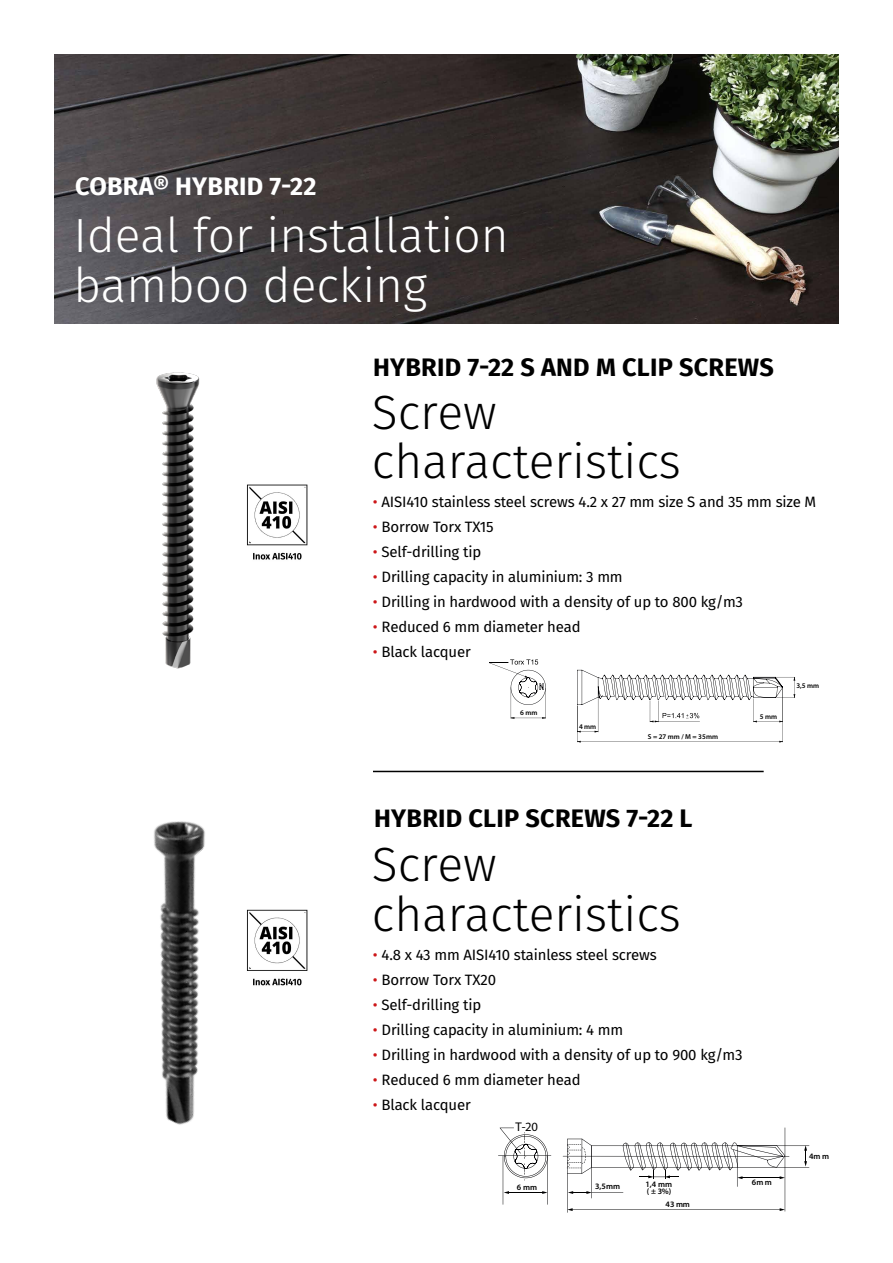
<style>
.page{position:relative;width:893px;height:1263px;background:#fff}
.page>*{position:absolute;margin:0;border:0;box-sizing:border-box;transform-origin:0 0}
.t1{font:300 48px/49.5px "Fira Sans";color:#000}
.t2{font:300 48px "Fira Sans";color:#fff}
.t3{font:700 25.2px "Fira Sans";letter-spacing:.01em;color:#000}
.t4{font:700 25.2px "Fira Sans";letter-spacing:.01em;color:#fff}
.t5{font:15px "Fira Sans";letter-spacing:-.01em;color:#000}
.t6{font:12.6px "Myriad Pro";color:#000}
.t7{font:600 8.25px/7.8px "Myriad Pro";color:#000}
.t8{font:600 7.05px "Myriad Pro";color:#000}
.s1{color:#cd1719}
</style>
<div class="page">
<img style="left:156px;top:372px;width:44px;height:297px">
<img style="left:154px;top:821px;width:51px;height:304px">
<img style="left:247px;top:484px;width:61px;height:76px">
<img style="left:247px;top:909px;width:61px;height:77px">
<hr style="left:373px;top:771px;width:391px;height:1px;background:#000">
<img style="left:54px;top:54px;width:785px;height:270px">
<svg style="left:489px;top:659px;width:306px;height:83px"></svg>
<svg style="left:498px;top:1128px;width:53px;height:77px"></svg>
<svg style="left:563px;top:1127px;width:246px;height:86px"></svg>
<p class="t4" style="left:75px;top:165px;width:243px">COBRA® HYBRID 7-22</p>
<p class="t2" style="left:74px;top:201px;width:437px">Ideal for installation</p>
<p class="t2" style="left:74px;top:251px;width:355px">bamboo decking</p>
<p class="t3" style="left:373px;top:345px;width:402px">HYBRID 7-22 S AND M CLIP SCREWS</p>
<p class="t1" style="left:372px;top:387px;width:310px">Screw characteristics</p>
<p class="t5" style="left:373px;top:491px;width:445px"><span class="s1">•</span> AISI410 stainless steel screws 4.2 x 27 mm size S and 35 mm size M</p>
<p class="t5" style="left:373px;top:516px;width:122px"><span class="s1">•</span> Borrow Torx TX15</p>
<p class="t5" style="left:373px;top:541px;width:110px"><span class="s1">•</span> Self-drilling tip</p>
<p class="t5" style="left:373px;top:566px;width:251px"><span class="s1">•</span> Drilling capacity in aluminium: 3 mm</p>
<p class="t5" style="left:373px;top:591px;width:372px"><span class="s1">•</span> Drilling in hardwood with a density of up to 800 kg/m3</p>
<p class="t5" style="left:373px;top:616px;width:209px"><span class="s1">•</span> Reduced 6 mm diameter head</p>
<p class="t5" style="left:373px;top:641px;width:99px"><span class="s1">•</span> Black lacquer</p>
<p class="t8" style="left:520px;top:708px;width:19px">6 mm</p>
<p class="t8" style="left:579px;top:722px;width:19px">4 mm</p>
<p class="t8" style="left:648px;top:732px;width:72px">S = 27 mm / M = 35 mm</p>
<p class="t8" style="left:760px;top:712px;width:19px">5 mm</p>
<p class="t8" style="left:796px;top:682px;width:24px">3,5 mm</p>
<p class="t3" style="left:374px;top:797px;width:320px">HYBRID CLIP SCREWS 7-22 L</p>
<p class="t1" style="left:372px;top:839px;width:310px">Screw characteristics</p>
<p class="t5" style="left:373px;top:943px;width:285px"><span class="s1">•</span> 4.8 x 43 mm AISI410 stainless steel screws</p>
<p class="t5" style="left:373px;top:968px;width:125px"><span class="s1">•</span> Borrow Torx TX20</p>
<p class="t5" style="left:373px;top:993px;width:110px"><span class="s1">•</span> Self-drilling tip</p>
<p class="t5" style="left:373px;top:1018px;width:252px"><span class="s1">•</span> Drilling capacity in aluminium: 4 mm</p>
<p class="t5" style="left:373px;top:1043px;width:371px"><span class="s1">•</span> Drilling in hardwood with a density of up to 900 kg/m3</p>
<p class="t5" style="left:373px;top:1068px;width:209px"><span class="s1">•</span> Reduced 6 mm diameter head</p>
<p class="t5" style="left:373px;top:1093px;width:99px"><span class="s1">•</span> Black lacquer</p>
<p class="t6" style="left:515px;top:1119px;width:24px">T-20</p>
<p class="t7" style="left:517px;top:1183px;width:22px">6 mm</p>
<p class="t7" style="left:595px;top:1182px;width:26px">3,5mm</p>
<p class="t7" style="left:645px;top:1179px;width:28px">1,4 mm ( ± 3%)</p>
<p class="t7" style="left:666px;top:1200px;width:26px">43 mm</p>
<p class="t7" style="left:752px;top:1178px;width:21px">6mm</p>
<p class="t7" style="left:809px;top:1152px;width:21px">4mm</p>
</div>
